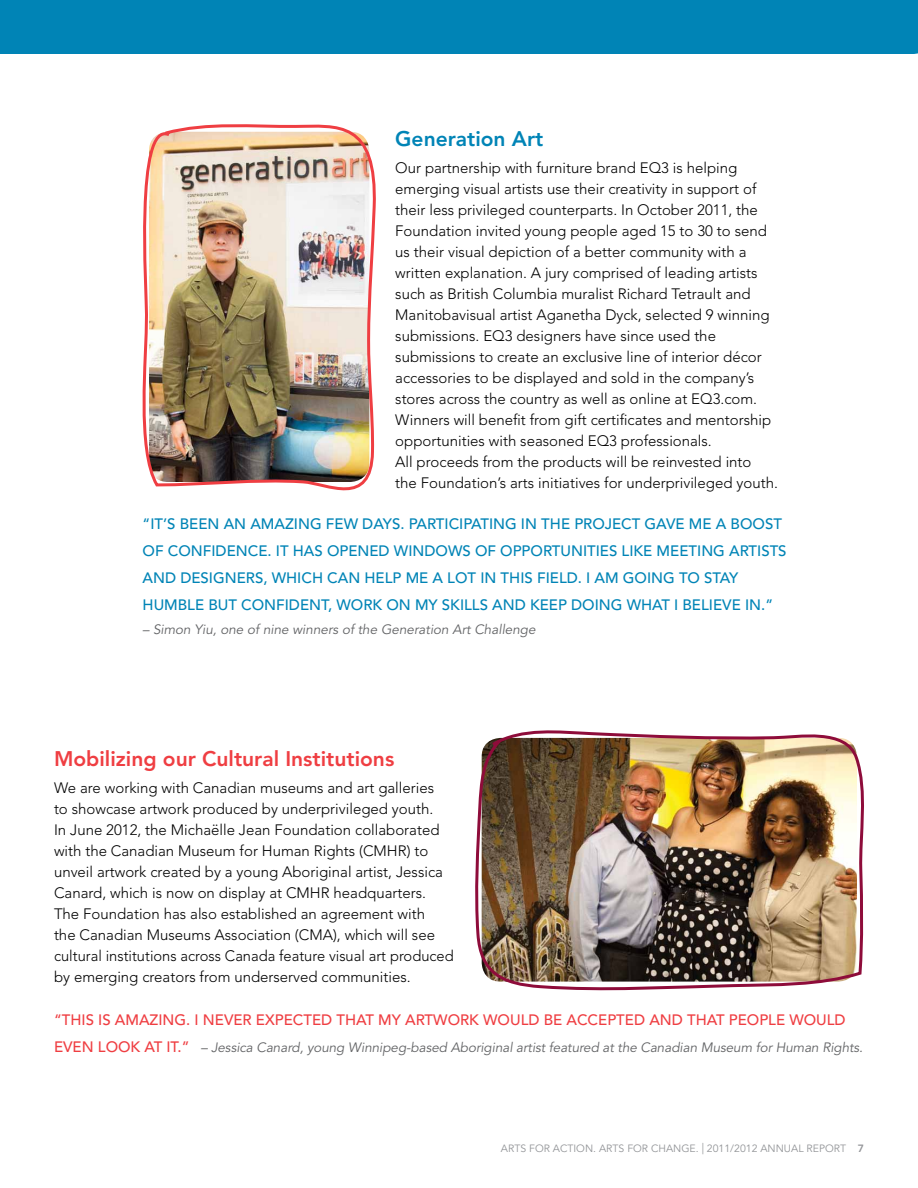
<style>
.page{position:relative;width:918px;height:1188px;background:#fff}
.page>*{position:absolute;margin:0;border:0;box-sizing:border-box;transform-origin:0 0}
.t1{font:800 21px "Avenir";color:#ef3e42}
.t2{font:800 21px "Avenir";color:#0084b6}
.t3{font:300 15px/21px "Avenir";color:#000}
.t4{font:500 15px "Avenir";color:#0084b6}
.t5{font:500 15px "Avenir";color:#ef3e42}
.t6{font:italic 13.5px "Avenir";letter-spacing:-.005em;color:#636466}
.t7{font:10.5px "Avenir";color:#939598}
.s1{font-weight:500;font-style:normal;font-size:15px;color:#ef3e42}
.s2{font-size:14.7px}
.s3{font-weight:800}
</style>
<div class="page">
<img style="left:475px;top:730px;width:389px;height:261px">
<img style="left:142px;top:124px;width:234px;height:367px">
<div style="left:0;top:0;width:918px;height:54px;background:#0084b6"></div>
<h1 class="t2" style="left:395px;top:127px;width:150px">Generation Art</h1>
<p class="t3" style="left:395px;top:158px;width:384px">Our partnership with furniture brand EQ3 is helping emerging visual artists use their creativity in support of their less privileged counterparts. In October 2011, the Foundation invited young people aged 15 to 30 to send us their visual depiction of a better community with a written explanation. A jury comprised of leading artists such as British Columbia muralist Richard Tetrault and Manitobavisual artist Aganetha Dyck, selected 9 winning submissions. EQ3 designers have since used the submissions to create an exclusive line of interior décor accessories to be displayed and sold in the company’s stores across the country as well as online at EQ3.com.<br>Winners will benefit from gift certificates and mentorship opportunities with seasoned EQ3 professionals.<br>All proceeds from the products will be reinvested into<br>the Foundation’s arts initiatives for underprivileged youth.</p>
<p class="t4" style="left:143px;top:515px;width:57px">“IT’S BEEN</p>
<p class="t4" style="left:224px;top:515px;width:204px">AN AMAZIN G FEW DAYS. PART</p>
<p class="t4" style="left:445px;top:515px;width:141px">ICIPATING IN THE PRO</p>
<p class="t4" style="left:605px;top:515px;width:178px">JECT GAVE ME A BOOST</p>
<p class="t4" style="left:143px;top:542px;width:196px">OF CON FIDENCE. IT HAS OPENE</p>
<p class="t4" style="left:379px;top:542px;width:133px">D WINDOWS OF OPPORTUN</p>
<p class="t4" style="left:583px;top:542px;width:157px">ITIES LIKE MEETING ART</p>
<p class="t4" style="left:757px;top:542px;width:31px">ISTS</p>
<p class="t4" style="left:143px;top:569px;width:93px">AND DESIGNER</p>
<p class="t4" style="left:255px;top:569px;width:130px">S, WHICH CAN HELP</p>
<p class="t4" style="left:406px;top:569px;width:52px">ME ALOT</p>
<p class="t4" style="left:480px;top:569px;width:260px">IN THIS FIELD. I AM GOING TO STAY</p>
<p class="t4" style="left:143px;top:596px;width:207px">HUMBLE BUT CON FIDENT, WORK</p>
<p class="t4" style="left:386px;top:596px;width:154px">ON MY SKILLS AN D KEEP</p>
<p class="t4" style="left:571px;top:596px;width:203px">DOING WHAT I BELIEVE IN.”</p>
<p class="t6" style="left:143px;top:621px;width:395px">– Simon Yiu, one of nine winners of the Generation Art Challenge</p>
<h1 class="t1" style="left:54px;top:746px;width:342px">Mobilizing our Cultural Institutions</h1>
<p class="t3" style="left:54px;top:778px;width:401px">We are working with Canadian museums and art galleries<br>to showcase artwork produced by underprivileged youth.<br>In June 2012, the Michaëlle Jean Foundation collaborated with the Canadian Museum for Human Rights (CMHR) to unveil artwork created by a young Aboriginal artist, Jessica Canard, which is now on display at CMHR headquarters.<br>The Foundation has also established an agreement with<br>the Canadian Museums Association (CMA), which will see cultural institutions across Canada feature visual art produced by emerging creators from underserved communities.</p>
<p class="t5" style="left:54px;top:1012px;width:363px">“THIS IS AMAZIN G. I NEVER EXPECTED THAT MY ARTWORK</p>
<p class="t5" style="left:483px;top:1012px;width:13px">WOUL</p>
<p class="t5" style="left:528px;top:1012px;width:80px">D BE ACCEPTE</p>
<p class="t5" style="left:634px;top:1012px;width:105px">D AN D THAT PEOPLE</p>
<p class="t5" style="left:789px;top:1012px;width:13px">WOUL</p>
<p class="t5" style="left:835px;top:1012px;width:13px">D</p>
<p class="t5" style="left:54px;top:1039px;width:56px">EVEN LOOK</p>
<p class="t6" style="left:145px;top:1040px;width:720px"><span class="s1">AT IT.”</span> – Jessica Canard, young Winnipeg-based Aboriginal artist featured at the Canadian Museum for Human Rights.</p>
<p class="t7" style="left:501px;top:1143px;width:365px">ARTS FOR ACTION. ARTS FOR CHANGE. <span class="s2">|</span> 2011/2012 ANNUAL REPORT <span class="s3">7</span></p>
</div>
